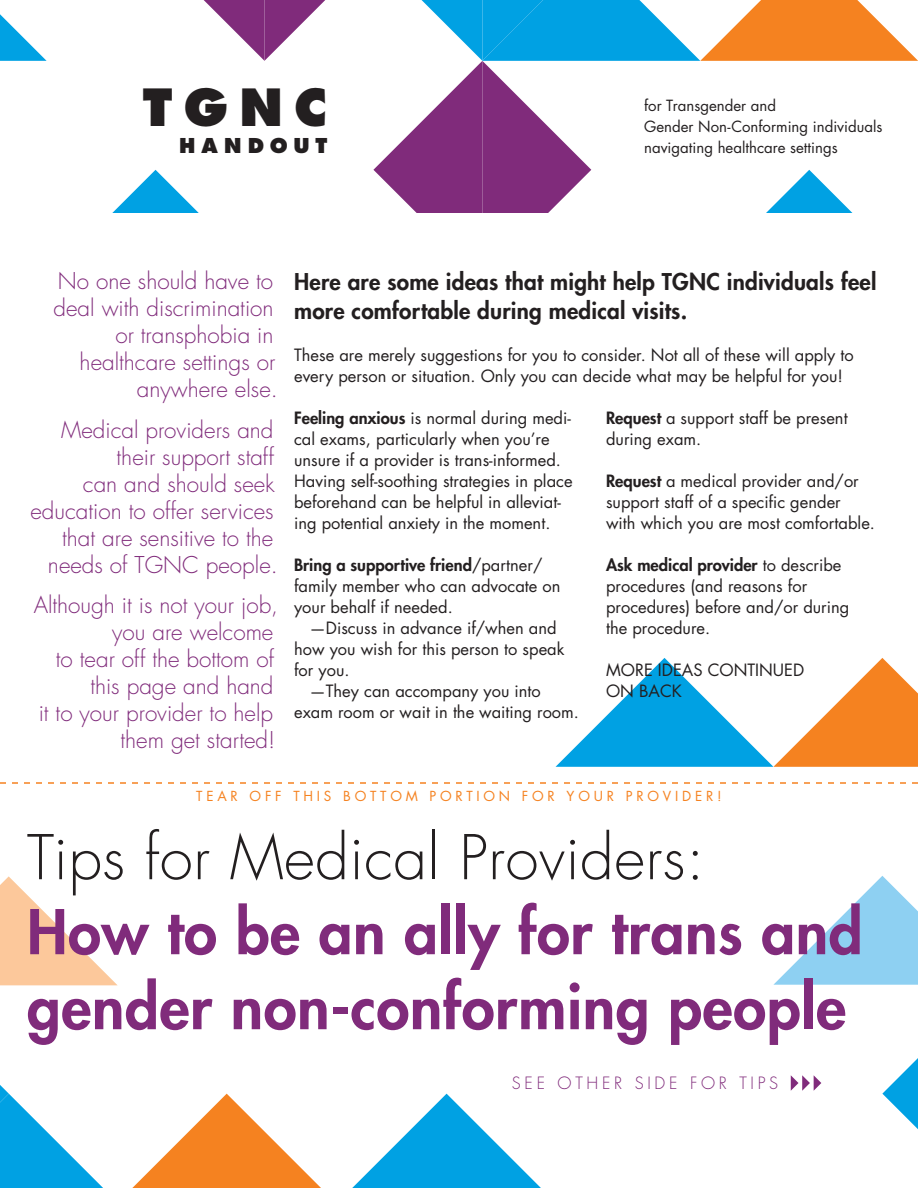
<style>
.page{position:relative;width:918px;height:1188px;background:#fff}
.page>*{position:absolute;margin:0;border:0;box-sizing:border-box;transform-origin:0 0}
.t1{font:800 60px/75px "Futura Std";letter-spacing:.01em;color:#802b7b}
.t2{font:300 60px "Futura Std";letter-spacing:.01em;color:#231f20}
.t3{font:800 49.8px "Futura Std";color:#231f20}
.t4{font:300 22.5px/27px "Futura Std";color:#802b7b;text-align:right}
.t5{font:800 22.5px/28.5px "Futura Std";letter-spacing:.01em;color:#231f20}
.t6{font:800 19.95px "Futura Std";letter-spacing:.305em;color:#231f20}
.t7{font:16.5px/21px "Futura Std";color:#231f20}
.t8{font:300 16.5px "Futura Std";letter-spacing:.225em;color:#802b7b}
.t9{font:15px/21px "Futura Std";color:#231f20}
.t10{font:13.5px "Futura Std";letter-spacing:.28em;color:#f58220}
.s1{font-weight:800}
</style>
<div class="page">
<svg style="left:112px;top:170px;width:87px;height:43px"></svg>
<svg style="left:0;top:14px;width:47px;height:47px"></svg>
<svg style="left:204px;top:0;width:121px;height:61px"></svg>
<svg style="left:373px;top:0;width:545px;height:213px"></svg>
<svg style="left:882px;top:1058px;width:36px;height:71px"></svg>
<svg style="left:773px;top:876px;width:145px;height:109px"></svg>
<svg style="left:556px;top:658px;width:362px;height:109px"></svg>
<svg style="left:352px;top:1094px;width:189px;height:94px"></svg>
<svg style="left:0;top:876px;width:117px;height:109px"></svg>
<svg style="left:132px;top:1094px;width:189px;height:94px"></svg>
<svg style="left:0;top:1085px;width:103px;height:103px"></svg>
<svg style="left:791px;top:1075px;width:30px;height:16px"></svg>
<svg style="left:0;top:782px;width:918px;height:2px"></svg>
<h2 class="t3" style="left:143px;top:75px;width:185px">TGNC</h2>
<p class="t6" style="left:179px;top:133px;width:150px">HANDOUT</p>
<p class="t9" style="left:644px;top:95px;width:240px">for Transgender and<br>Gender Non-Conforming individuals navigating healthcare settings</p>
<h3 class="t4" style="left:54px;top:268px;width:226px">No one should have to deal with discrimination or transphobia in healthcare settings or anywhere else.</h3>
<h3 class="t4" style="left:30px;top:417px;width:249px">Medical providers and their support staff<br>can and should seek education to offer services that are sensitive to the needs of TGNC people.</h3>
<h3 class="t4" style="left:34px;top:592px;width:246px">Although it is not your job, you are welcome<br>to tear off the bottom of this page and hand<br>it to your provider to help them get started!</h3>
<h3 class="t5" style="left:294px;top:267px;width:584px">Here are some ideas that might help TGNC individuals feel more comfortable during medical visits.</h3>
<p class="t7" style="left:294px;top:344px;width:561px">These are merely suggestions for you to consider. Not all of these will apply to every person or situation. Only you can decide what may be helpful for you!</p>
<p class="t7" style="left:294px;top:407px;width:280px"><span class="s1">Feeling anxious</span> is normal during medi&shy;cal exams, particularly when you’re unsure if a provider is trans-informed.<br>Having self-soothing strategies in place beforehand can be helpful in alleviat&shy;ing potential anxiety in the moment.</p>
<p class="t7" style="left:294px;top:554px;width:268px"><span class="s1">Bring a supportive friend</span>/partner/ family member who can advocate on your behalf if needed.</p>
<p class="t7" style="left:294px;top:617px;width:272px;text-indent:15px">—Discuss in advance if/when and how you wish for this person to speak for you.</p>
<p class="t7" style="left:294px;top:680px;width:286px;text-indent:15px">—They can accompany you into exam room or wait in the waiting room.</p>
<p class="t7" style="left:606px;top:407px;width:243px"><span class="s1">Request</span> a support staff be present during exam.</p>
<p class="t7" style="left:606px;top:470px;width:270px"><span class="s1">Request</span> a medical provider and/or support staff of a specific gender<br>with which you are most comfortable.</p>
<p class="t7" style="left:606px;top:554px;width:245px"><span class="s1">Ask medical provider</span> to describe procedures (and reasons for procedures) before and/or during the procedure.</p>
<p class="t7" style="left:606px;top:659px;width:200px">MORE IDEAS CONTINUED<br>ON BACK</p>
<p class="t10" style="left:196px;top:788px;width:527px">TEAR OFF THIS BOTTOM PORTION FOR YOUR PROVIDER!</p>
<h1 class="t2" style="left:27px;top:821px;width:679px">Tips for Medical Providers:</h1>
<h1 class="t1" style="left:27px;top:895px;width:837px">How to be an ally for trans and gender non-conforming people</h1>
<p class="t8" style="left:512px;top:1073px;width:268px">SEE OTHER SIDE FOR TIPS</p>
</div>
